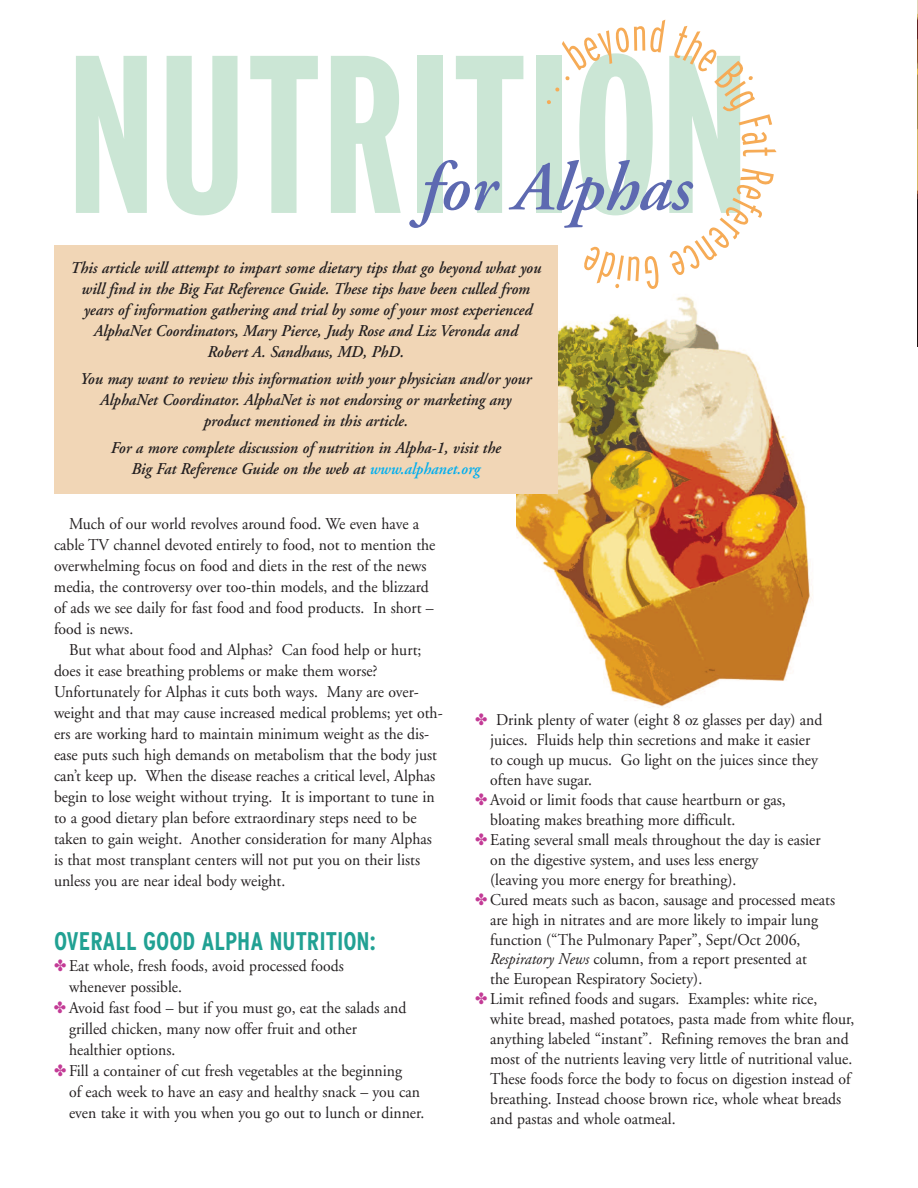
<style>
.page{position:relative;width:918px;height:1188px;background:#fff}
.page>*{position:absolute;margin:0;border:0;box-sizing:border-box;transform-origin:0 0}
.t1{font:700 condensed 25.5px "Interstate";color:#21a193;scale:.95 1}
.t2{font:16.5px/21px "Adobe Garamond";color:#231f20;scale:.95 1}
.t3{font:italic 600 16.5px/21px "Adobe Garamond";color:#231f20;text-align:center;scale:.95 1}
.s1{color:#00aeef}
.s2{color:#c33b96}
.s3{font-style:italic}
</style>
<div class="page">
<img style="left:516px;top:296px;width:297px;height:412px">
<div style="left:54px;top:245px;width:504px;height:249px;background:#f1d6b6"></div>
<svg style="left:76px;top:56px;width:71px;height:157px"></svg>
<svg style="left:167px;top:56px;width:71px;height:159px"></svg>
<svg style="left:250px;top:56px;width:68px;height:157px"></svg>
<svg style="left:331px;top:56px;width:70px;height:157px"></svg>
<svg style="left:409px;top:20px;width:368px;height:269px"></svg>
<img style="left:917px;top:0;width:1px;height:346px">
<p class="t3" style="left:71px;top:259px;width:497px">This article will attempt to impart some dietary tips that go beyond what you will find in the Big Fat Reference Guide. These tips have been culled from years of information gathering and trial by some of your most experienced AlphaNet Coordinators, Mary Pierce, Judy Rose and Liz Veronda and<br>Robert A. Sandhaus, MD, PhD.</p>
<p class="t3" style="left:80px;top:370px;width:477px">You may want to review this information with your physician and/or your<br>AlphaNet Coordinator. AlphaNet is not endorsing or marketing any product mentioned in this article.</p>
<p class="t3" style="left:111px;top:439px;width:412px">For a more complete discussion of nutrition in Alpha-1, visit the<br>Big Fat Reference Guide on the web at <span class="s1">www.alphanet.org</span></p>
<p class="t2" style="left:54px;top:514px;width:403px;text-indent:15px">Much of our world revolves around food. We even have a cable TV channel devoted entirely to food, not to mention the overwhelming focus on food and diets in the rest of the news media, the controversy over too-thin models, and the blizzard of ads we see daily for fast food and food products. In short – food is news.</p>
<p class="t2" style="left:54px;top:640px;width:411px;text-indent:15px">But what about food and Alphas? Can food help or hurt; does it ease breathing problems or make them worse?<br>Unfortunately for Alphas it cuts both ways. Many are over&shy;weight and that may cause increased medical problems; yet oth&shy;ers are working hard to maintain minimum weight as the dis&shy;ease puts such high demands on metabolism that the body just can’t keep up. When the disease reaches a critical level, Alphas begin to lose weight without trying. It is important to tune in to a good dietary plan before extraordinary steps need to be taken to gain weight. Another consideration for many Alphas is that most transplant centers will not put you on their lists unless you are near ideal body weight.</p>
<h1 class="t1" style="left:54px;top:926px;width:340px">OVERALL GOOD ALPHA NUTRITION:</h1>
<p class="t2" style="left:54px;top:957px;width:307px"><span class="s2">✤</span> Eat whole, fresh foods, avoid processed foods</p>
<p class="t2" style="left:69px;top:978px;width:120px">whenever possible.</p>
<p class="t2" style="left:54px;top:999px;width:373px"><span class="s2">✤</span> Avoid fast food – but if you must go, eat the salads and</p>
<p class="t2" style="left:69px;top:1020px;width:305px">grilled chicken, many now offer fruit and other</p>
<p class="t2" style="left:69px;top:1041px;width:113px">healthier options.</p>
<p class="t2" style="left:54px;top:1062px;width:368px"><span class="s2">✤</span> Fill a container of cut fresh vegetables at the beginning</p>
<p class="t2" style="left:69px;top:1083px;width:371px">of each week to have an easy and healthy snack – you can</p>
<p class="t2" style="left:69px;top:1104px;width:376px">even take it with you when you go out to lunch or dinner.</p>
<p class="t2" style="left:475px;top:711px;width:367px"><span class="s2">✤</span> Drink plenty of water (eight 8 oz glasses per day) and</p>
<p class="t2" style="left:490px;top:731px;width:338px">juices. Fluids help thin secretions and make it easier</p>
<p class="t2" style="left:490px;top:751px;width:346px">to cough up mucus. Go light on the juices since they</p>
<p class="t2" style="left:490px;top:771px;width:109px">often have sugar.</p>
<p class="t2" style="left:475px;top:791px;width:329px"><span class="s2">✤</span> Avoid or limit foods that cause heartburn or gas,</p>
<p class="t2" style="left:490px;top:811px;width:260px">bloating makes breathing more difficult.</p>
<p class="t2" style="left:475px;top:830px;width:365px"><span class="s2">✤</span> Eating several small meals throughout the day is easier</p>
<p class="t2" style="left:490px;top:850px;width:284px">on the digestive system, and uses less energy</p>
<p class="t2" style="left:490px;top:870px;width:261px">(leaving you more energy for breathing).</p>
<p class="t2" style="left:475px;top:890px;width:380px"><span class="s2">✤</span> Cured meats such as bacon, sausage and processed meats</p>
<p class="t2" style="left:490px;top:910px;width:347px">are high in nitrates and are more likely to impair lung</p>
<p class="t2" style="left:490px;top:930px;width:328px">function (“The Pulmonary Paper”, Sept/Oct 2006,</p>
<p class="t2" style="left:490px;top:950px;width:335px"><span class="s3">Respiratory News</span> column, from a report presented at</p>
<p class="t2" style="left:490px;top:970px;width:225px">the European Respiratory Society).</p>
<p class="t2" style="left:475px;top:990px;width:362px"><span class="s2">✤</span> Limit refined foods and sugars. Examples: white rice,</p>
<p class="t2" style="left:490px;top:1010px;width:385px">white bread, mashed potatoes, pasta made from white flour,</p>
<p class="t2" style="left:490px;top:1030px;width:379px">anything labeled “instant”. Refining removes the bran and</p>
<p class="t2" style="left:490px;top:1050px;width:383px">most of the nutrients leaving very little of nutritional value.</p>
<p class="t2" style="left:490px;top:1070px;width:381px">These foods force the body to focus on digestion instead of</p>
<p class="t2" style="left:490px;top:1090px;width:371px">breathing. Instead choose brown rice, whole wheat breads</p>
<p class="t2" style="left:490px;top:1110px;width:197px">and pastas and whole oatmeal.</p>
</div>
